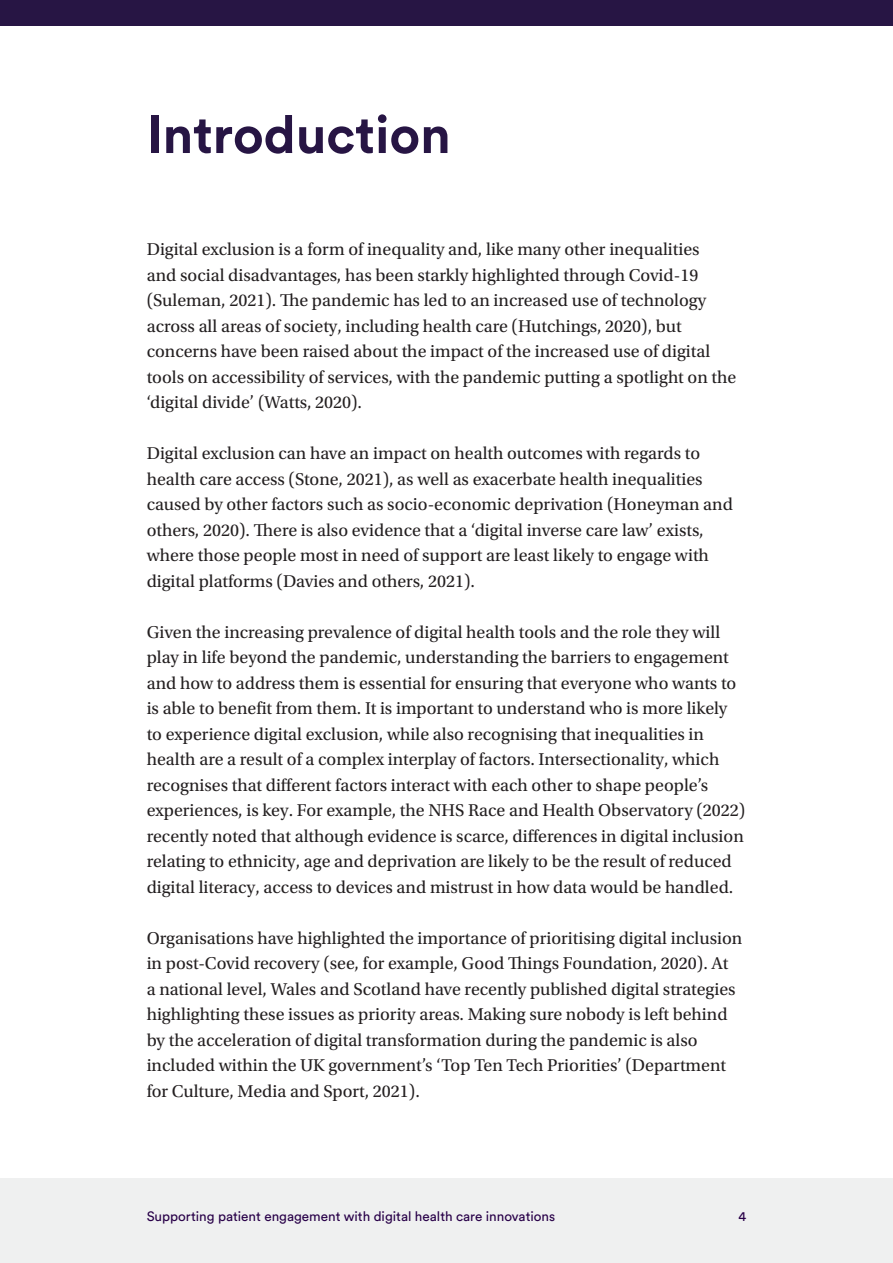
<style>
.page{position:relative;width:893px;height:1263px;background:#fff}
.page>*{position:absolute;margin:0;border:0;box-sizing:border-box;transform-origin:0 0}
.Heading_1{font:700 52.5px "Circular Pro";color:#271544}
.Body_text{font:18px/25.5px "Utopia Std";color:#231f20}
.t1{font:13.5px "Circular Pro";color:#280048}
</style>
<div class="page">
<div style="left:0;top:0;width:893px;height:26px;background:#271544"></div>
<div style="left:0;top:1179px;width:893px;height:84px;background:#eff0f0"></div>
<p class="Heading_1" style="left:147px;top:98px;width:306px">Introduction</p>
<p class="Body_text" style="left:147px;top:237px;width:591px">Digital exclusion is a form of inequality and, like many other inequalities<br>and social disadvantages, has been starkly highlighted through Covid-19 (Suleman, 2021). The pandemic has led to an increased use of technology across all areas of society, including health care (Hutchings, 2020), but concerns have been raised about the impact of the increased use of digital tools on accessibility of services, with the pandemic putting a spotlight on the ‘digital divide’ (Watts, 2020).</p>
<p class="Body_text" style="left:147px;top:441px;width:588px">Digital exclusion can have an impact on health outcomes with regards to health care access (Stone, 2021), as well as exacerbate health inequalities caused by other factors such as socio-economic deprivation (Honeyman and others, 2020). There is also evidence that a ‘digital inverse care law’ exists, where those people most in need of support are least likely to engage with digital platforms (Davies and others, 2021).</p>
<p class="Body_text" style="left:147px;top:619px;width:600px">Given the increasing prevalence of digital health tools and the role they will play in life beyond the pandemic, understanding the barriers to engagement and how to address them is essential for ensuring that everyone who wants to is able to benefit from them. It is important to understand who is more likely to experience digital exclusion, while also recognising that inequalities in health are a result of a complex interplay of factors. Intersectionality, which recognises that different factors interact with each other to shape people’s experiences, is key. For example, the NHS Race and Health Observatory (2022) recently noted that although evidence is scarce, differences in digital inclusion relating to ethnicity, age and deprivation are likely to be the result of reduced digital literacy, access to devices and mistrust in how data would be handled.</p>
<p class="Body_text" style="left:147px;top:925px;width:597px">Organisations have highlighted the importance of prioritising digital inclusion in post-Covid recovery (see, for example, Good Things Foundation, 2020). At<br>a national level, Wales and Scotland have recently published digital strategies highlighting these issues as priority areas. Making sure nobody is left behind by the acceleration of digital transformation during the pandemic is also included within the UK government’s ‘Top Ten Tech Priorities’ (Department for Culture, Media and Sport, 2021).</p>
<p class="t1" style="left:147px;top:1207px;width:410px">Supporting patient engagement with digital health care innovations</p>
<p class="t1" style="left:738px;top:1207px;width:9px">4</p>
</div>
